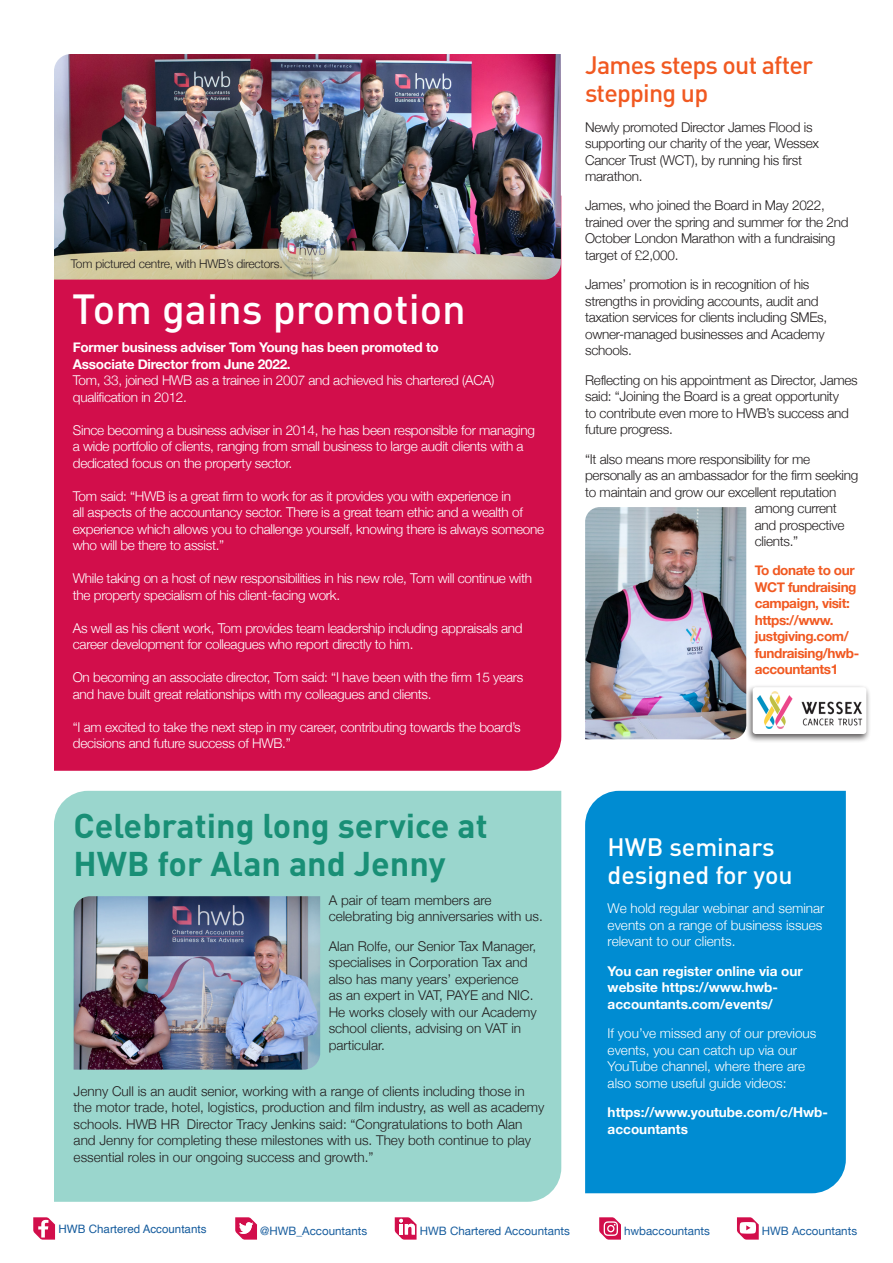
<style>
.page{position:relative;width:893px;height:1263px;background:#fff}
.page>*{position:absolute;margin:0;border:0;box-sizing:border-box;transform-origin:0 0}
.t1{font:500 41.55px "DIN Pro";color:#fff}
.t2{font:700 33.9px/37.5px "DIN Pro";color:#198f76}
.t3{font:500 24.9px/28.3px "DIN Pro";letter-spacing:-.03em;color:#f15921}
.t4{font:500 24.9px/28.3px "DIN Pro";color:#fff}
.t5{font:300 13.5px/16.5px "Helvetica Neue";letter-spacing:-.02em;color:#fff}
.t6{font:300 13.5px/16.5px "Helvetica Neue";letter-spacing:-.02em;color:#231f20}
.t7{font:300 13.5px/16.5px "Helvetica Neue";color:#231f20}
.t8{font:300 13.5px/16.5px "Helvetica Neue";color:#fff}
.t9{font:700 13.5px/16.5px "Helvetica Neue";color:#fff}
.t10{font:700 13.5px/16.5px "Helvetica Neue";letter-spacing:-.03em;color:#f15921}
.t11{font:700 13.5px/16.5px "Helvetica Neue";letter-spacing:-.02em;color:#fff}
.t12{font:300 12px "Helvetica Neue";letter-spacing:-.02em;color:#231f20}
.t13{font:11.55px "Helvetica Neue";color:#175d9e}
.t14{font:11.55px "Helvetica";color:#175d9e}
</style>
<div class="page">
<hr style="left:892px;top:197px;width:1px;height:386px;background:#f89768">
<div style="left:54px;top:280px;width:507px;height:491px;background:#d20e4b"></div>
<svg style="left:33px;top:1217px;width:22px;height:22px"></svg>
<svg style="left:599px;top:1217px;width:22px;height:22px"></svg>
<svg style="left:235px;top:1217px;width:22px;height:22px"></svg>
<svg style="left:395px;top:1217px;width:22px;height:22px"></svg>
<svg style="left:737px;top:1217px;width:22px;height:22px"></svg>
<img style="left:54px;top:54px;width:507px;height:226px">
<div style="left:585px;top:791px;width:261px;height:402px;background:#008cd2"></div>
<div style="left:54px;top:791px;width:507px;height:411px;background:#9ad6cd"></div>
<img style="left:585px;top:507px;width:161px;height:232px">
<div style="left:745px;top:684px;width:126px;height:59px;background:#231f20;opacity:.75"></div>
<div style="left:753px;top:687px;width:113px;height:47px;background:#fff;border-radius:3px"></div>
<img style="left:756px;top:692px;width:106px;height:36px">
<img style="left:74px;top:896px;width:246px;height:174px">
<p class="t12" style="left:71px;top:254px;width:213px">Tom pictured centre, with HWB’s directors.</p>
<h1 class="t1" style="left:72px;top:282px;width:395px">Tom gains promotion</h1>
<p class="t11" style="left:73px;top:340px;width:367px">Former business adviser Tom Young has been promoted to<br>Associate Director from June 2022.</p>
<p class="t5" style="left:73px;top:371px;width:423px">Tom, 33, joined HWB as a trainee in 2007 and achieved his chartered (ACA) qualification in 2012.</p>
<p class="t5" style="left:73px;top:421px;width:464px">Since becoming a business adviser in 2014, he has been responsible for managing a wide portfolio of clients, ranging from small business to large audit clients with a dedicated focus on the property sector.</p>
<p class="t5" style="left:73px;top:487px;width:473px">Tom said: “HWB is a great firm to work for as it provides you with experience in<br>all aspects of the accountancy sector. There is a great team ethic and a wealth of experience which allows you to challenge yourself, knowing there is always someone who will be there to assist.”</p>
<p class="t5" style="left:73px;top:569px;width:461px">While taking on a host of new responsibilities in his new role, Tom will continue with the property specialism of his client-facing work.</p>
<p class="t5" style="left:73px;top:619px;width:451px">As well as his client work, Tom provides team leadership including appraisals and career development for colleagues who report directly to him.</p>
<p class="t5" style="left:73px;top:668px;width:452px">On becoming an associate director, Tom said: “I have been with the firm 15 years and have built great relationships with my colleagues and clients.</p>
<p class="t5" style="left:73px;top:718px;width:449px">“I am excited to take the next step in my career, contributing towards the board’s decisions and future success of HWB.”</p>
<h2 class="t2" style="left:74px;top:806px;width:416px">Celebrating long service at<br>HWB for Alan and Jenny</h2>
<p class="t7" style="left:329px;top:891px;width:216px">A pair of team members are celebrating big anniversaries with us.</p>
<p class="t7" style="left:329px;top:937px;width:210px">Alan Rolfe, our Senior Tax Manager, specialises in Corporation Tax and also has many years’ experience<br>as an expert in VAT, PAYE and NIC.<br>He works closely with our Academy school clients, advising on VAT in particular.</p>
<p class="t7" style="left:74px;top:1082px;width:472px">Jenny Cull is an audit senior, working with a range of clients including those in the motor trade, hotel, logistics, production and film industry, as well as academy schools. HWB HR Director Tracy Jenkins said: “Congratulations to both Alan and Jenny for completing these milestones with us. They both continue to play essential roles in our ongoing success and growth.”</p>
<h3 class="t3" style="left:585px;top:50px;width:230px">James steps out after stepping up</h3>
<p class="t6" style="left:585px;top:118px;width:235px">Newly promoted Director James Flood is supporting our charity of the year, Wessex Cancer Trust (WCT), by running his first marathon.</p>
<p class="t6" style="left:585px;top:196px;width:265px">James, who joined the Board in May 2022, trained over the spring and summer for the 2nd October London Marathon with a fundraising target of £2,000.</p>
<p class="t6" style="left:585px;top:275px;width:244px">James’ promotion is in recognition of his strengths in providing accounts, audit and taxation services for clients including SMEs, owner-managed businesses and Academy schools.</p>
<p class="t6" style="left:585px;top:371px;width:274px">Reflecting on his appointment as Director, James said: “Joining the Board is a great opportunity<br>to contribute even more to HWB’s success and future progress.</p>
<p class="t6" style="left:585px;top:449px;width:227px">“It also means more responsibility for me</p>
<p class="t6" style="left:585px;top:466px;width:275px">personally as an ambassador for the firm seeking</p>
<p class="t6" style="left:585px;top:482px;width:253px">to maintain and grow our excellent reputation</p>
<p class="t6" style="left:755px;top:499px;width:84px">among current</p>
<p class="t6" style="left:755px;top:515px;width:91px">and prospective</p>
<p class="t6" style="left:755px;top:532px;width:45px">clients.”</p>
<p class="t10" style="left:755px;top:563px;width:106px">To donate to our<br>WCT fundraising campaign, visit: https://www. justgiving.com/ fundraising/hwb&shy;accountants1</p>
<h3 class="t4" style="left:608px;top:832px;width:187px">HWB seminars designed for you</h3>
<p class="t8" style="left:608px;top:899px;width:218px">We hold regular webinar and seminar events on a range of business issues relevant to our clients.</p>
<p class="t9" style="left:608px;top:963px;width:197px">You can register online via our website https://www.hwb&shy;accountants.com/events/</p>
<p class="t8" style="left:608px;top:1024px;width:210px">If you’ve missed any of our previous events, you can catch up via our<br>YouTube channel, where there are also some useful guide videos:</p>
<p class="t9" style="left:608px;top:1104px;width:222px">https://www.youtube.com/c/Hwb&shy;accountants</p>
<p class="t14" style="left:59px;top:1220px;width:149px">HWB Chartered Accountants</p>
<p class="t13" style="left:260px;top:1223px;width:109px">@HWB_Accountants</p>
<p class="t13" style="left:420px;top:1223px;width:151px">HWB Chartered Accountants</p>
<p class="t13" style="left:624px;top:1223px;width:87px">hwbaccountants</p>
<p class="t13" style="left:762px;top:1223px;width:97px">HWB Accountants</p>
</div>
